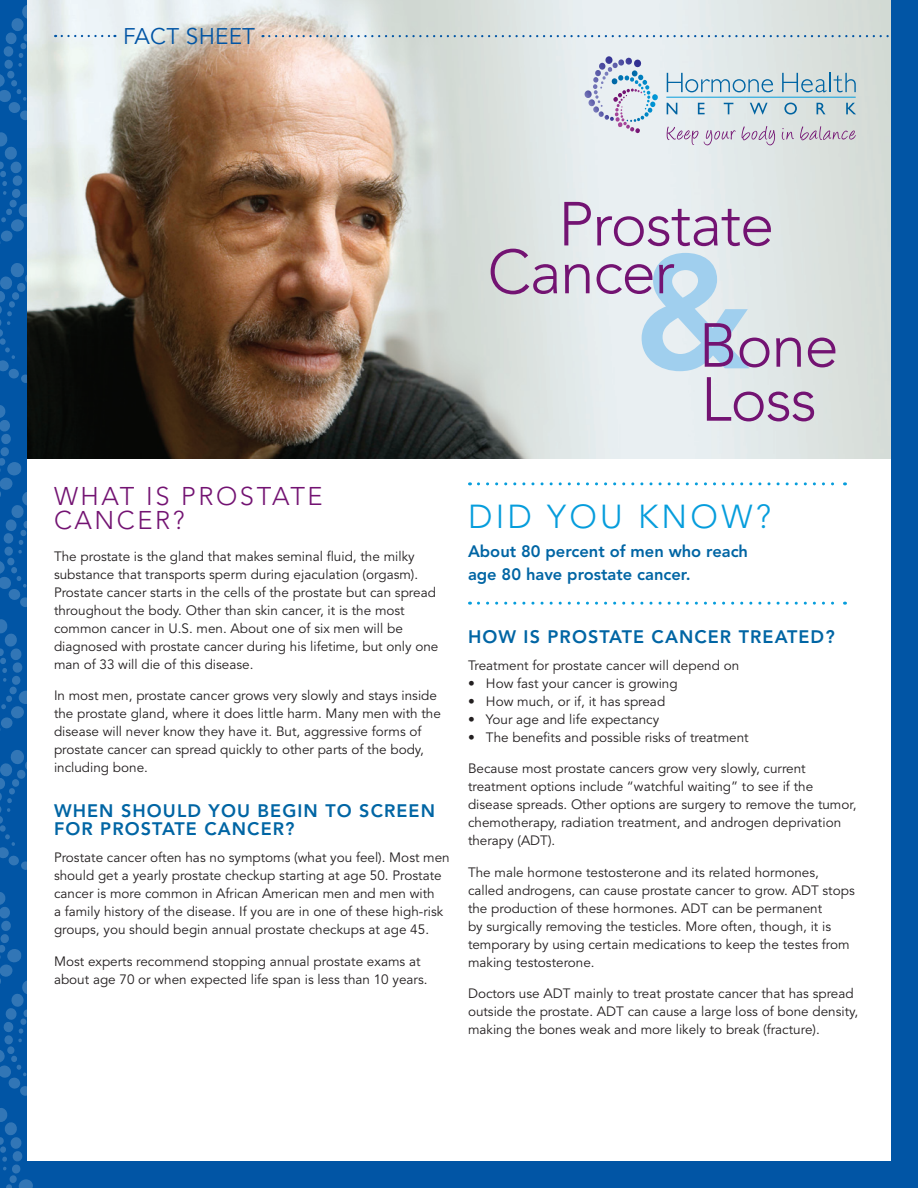
<style>
.page{position:relative;width:918px;height:1188px;background:#0155a5}
.page>*{position:absolute;margin:0;border:0;box-sizing:border-box;transform-origin:0 0}
.t1{font:800 159px "Avenir";color:#a0cfee}
.t2{font:300 61.5px/54px "Avenir";color:#731372}
.t3{font:300 33px "Avenir";letter-spacing:.1em;color:#069ddc}
.t4{font:300 25.5px/24px "Avenir";letter-spacing:.1em;color:#731372}
.t5{font:22.5px "Avenir";letter-spacing:.01em;color:#0155a5}
.t6{font:800 18px/18px "Avenir";letter-spacing:.06em;color:#0065a4}
.t7{font:800 16.5px/22.5px "Avenir";color:#0065a4}
.t8{font:13.5px/18px "Avenir";color:#231f20}
</style>
<div class="page">
<div style="left:27px;top:0;width:864px;height:1161px;background:#fff"></div>
<svg style="left:0;top:750px;width:33px;height:438px"></svg>
<svg style="left:0;top:263px;width:27px;height:468px"></svg>
<svg style="left:478px;top:482px;width:367px;height:3px"></svg>
<svg style="left:478px;top:602px;width:367px;height:3px"></svg>
<img style="left:27px;top:0;width:864px;height:459px">
<svg style="left:667px;top:127px;width:31px;height:18px"></svg>
<svg style="left:704px;top:130px;width:32px;height:15px"></svg>
<svg style="left:742px;top:126px;width:33px;height:19px"></svg>
<svg style="left:782px;top:128px;width:12px;height:12px"></svg>
<svg style="left:800px;top:126px;width:56px;height:14px"></svg>
<svg style="left:667px;top:73px;width:106px;height:19px;background:#bad2de"></svg>
<svg style="left:782px;top:73px;width:74px;height:19px"></svg>
<svg style="left:667px;top:103px;width:10px;height:11px"></svg>
<svg style="left:698px;top:103px;width:7px;height:11px"></svg>
<svg style="left:724px;top:103px;width:9px;height:11px"></svg>
<svg style="left:750px;top:103px;width:18px;height:11px"></svg>
<svg style="left:784px;top:103px;width:13px;height:12px"></svg>
<svg style="left:817px;top:103px;width:9px;height:11px"></svg>
<svg style="left:846px;top:103px;width:10px;height:11px"></svg>
<hr style="left:666px;top:97px;width:190px;height:1px;background:#069ddc">
<svg style="left:585px;top:56px;width:73px;height:77px;background:#cbd4e4"></svg>
<svg style="left:0;top:2px;width:115px;height:250px"></svg>
<svg style="left:269px;top:35px;width:622px;height:2px"></svg>
<h3 class="t5" style="left:123px;top:23px;width:128px">Fact Sh eet</h3>
<h2 class="t2" style="left:558px;top:197px;width:217px">PROSTATE</h2>
<h2 class="t2" style="left:488px;top:245px;width:189px">CANCER</h2>
<h1 class="t1" style="left:634px;top:219px;width:119px">&amp;</h1>
<h2 class="t2" style="left:699px;top:318px;width:141px">BONE<br>LOSS</h2>
<h3 class="t4" style="left:54px;top:485px;width:270px">WHAT IS PROSTATE<br>CANCER?</h3>
<p class="t8" style="left:54px;top:548px;width:386px">The prostate is the gland that makes seminal fluid, the milky substance that transports sperm during ejaculation (orgasm).<br>Prostate cancer starts in the cells of the prostate but can spread throughout the body. Other than skin cancer, it is the most common cancer in U.S. men. About one of six men will be diagnosed with prostate cancer during his lifetime, but only one man of 33 will die of this disease.</p>
<p class="t8" style="left:54px;top:687px;width:388px">In most men, prostate cancer grows very slowly and stays inside the prostate gland, where it does little harm. Many men with the disease will never know they have it. But, aggressive forms of prostate cancer can spread quickly to other parts of the body, including bone.</p>
<h3 class="t6" style="left:54px;top:802px;width:383px">WHEN SHOULD YOU BEGIN TO SCREEN<br>FOR PROSTATE CANCER?</h3>
<p class="t8" style="left:54px;top:849px;width:397px">Prostate cancer often has no symptoms (what you feel). Most men should get a yearly prostate checkup starting at age 50. Prostate cancer is more common in African American men and men with<br>a family history of the disease. If you are in one of these high-risk groups, you should begin annual prostate checkups at age 45.</p>
<p class="t8" style="left:54px;top:953px;width:375px">Most experts recommend stopping annual prostate exams at about age 70 or when expected life span is less than 10 years.</p>
<h3 class="t3" style="left:468px;top:497px;width:305px">DID YOU KNOW?</h3>
<p class="t7" style="left:468px;top:540px;width:282px">ABOUT 80 PERCENT OF MEN WHO REACH<br>AGE 80 HAVE PROSTATE CANCER.</p>
<h3 class="t6" style="left:468px;top:628px;width:368px">H OW IS PROSTATE CANCER TREATED?</h3>
<p class="t8" style="left:468px;top:657px;width:273px">Treatment for prostate cancer will depend on</p>
<p class="t8" style="left:468px;top:675px;width:211px">• How fast your cancer is growing</p>
<p class="t8" style="left:468px;top:693px;width:199px">• How much, or if, it has spread</p>
<p class="t8" style="left:468px;top:711px;width:193px">• Your age and life expectancy</p>
<p class="t8" style="left:468px;top:729px;width:282px">• The benefits and possible risks of treatment</p>
<p class="t8" style="left:468px;top:760px;width:390px">Because most prostate cancers grow very slowly, current treatment options include “watchful waiting” to see if the disease spreads. Other options are surgery to remove the tumor, chemotherapy, radiation treatment, and androgen deprivation therapy (ADT).</p>
<p class="t8" style="left:468px;top:864px;width:388px">The male hormone testosterone and its related hormones, called androgens, can cause prostate cancer to grow. ADT stops the production of these hormones. ADT can be permanent<br>by surgically removing the testicles. More often, though, it is temporary by using certain medications to keep the testes from making testosterone.</p>
<p class="t8" style="left:468px;top:985px;width:392px">Doctors use ADT mainly to treat prostate cancer that has spread outside the prostate. ADT can cause a large loss of bone density, making the bones weak and more likely to break (fracture).</p>
</div>
